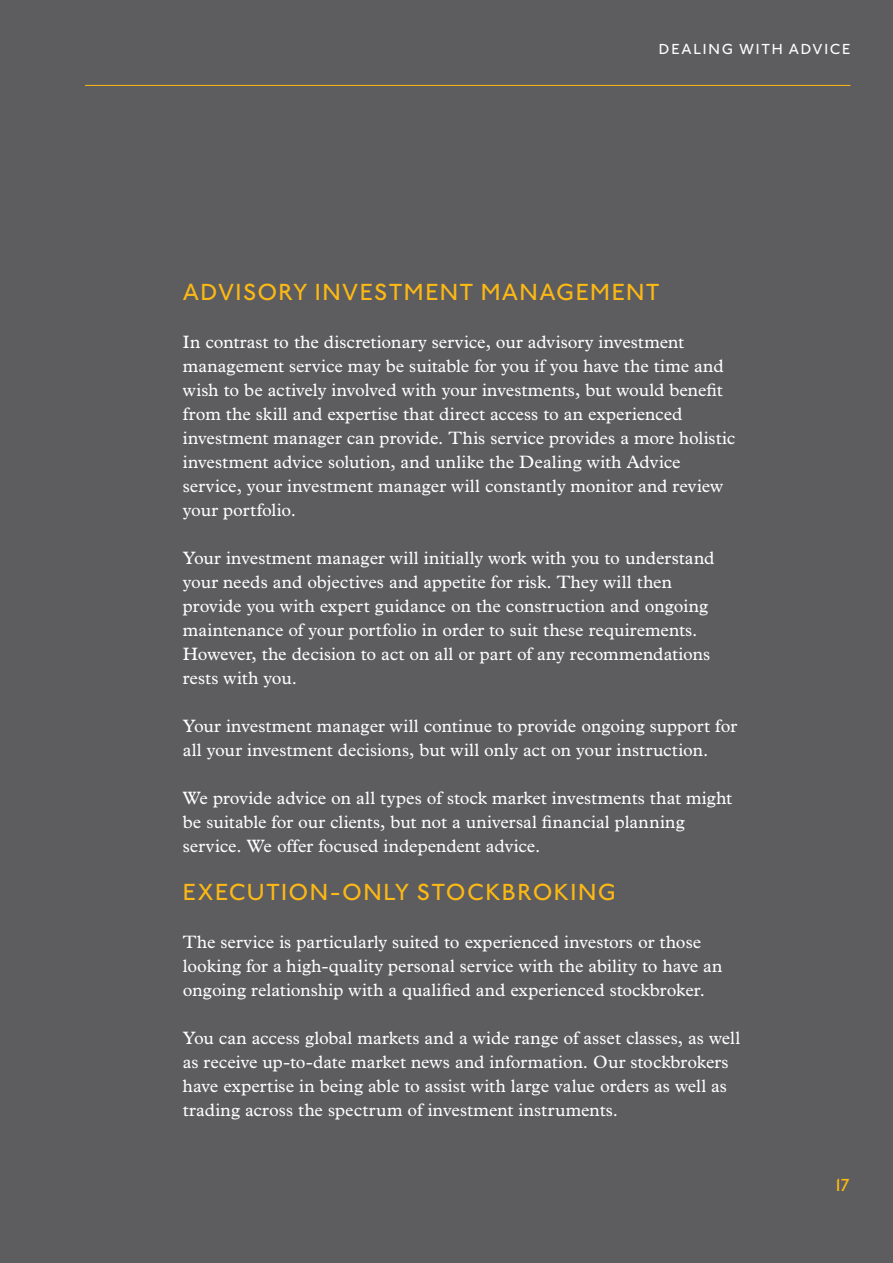
<style>
.page{position:relative;width:893px;height:1263px;background:#5d5d60}
.page>*{position:absolute;margin:0;border:0;box-sizing:border-box;transform-origin:0 0}
.t1{font:500 24px "Johnston ITC";letter-spacing:.06em;color:#fcb814}
.t2{font:18px/24px "Plantin";color:#fff}
.t3{font:500 18px "Johnston ITC";color:#fcb814}
.t4{font:500 15px "Johnston ITC";letter-spacing:.12em;color:#fff}
</style>
<div class="page">
<hr style="left:85px;top:85px;width:765px;height:1px;background:#fcb814">
<p class="t4" style="left:659px;top:40px;width:193px">DEALING WITH ADVICE</p>
<p class="t1" style="left:183px;top:278px;width:478px">ADVISORY INVESTMENT MANAGEMENT</p>
<p class="t2" style="left:183px;top:330px;width:554px">In contrast to the discretionary service, our advisory investment management service may be suitable for you if you have the time and wish to be actively involved with your investments, but would benefit from the skill and expertise that direct access to an experienced investment manager can provide. This service provides a more holistic investment advice solution, and unlike the Dealing with Advice service, your investment manager will constantly monitor and review your portfolio.</p>
<p class="t2" style="left:183px;top:546px;width:533px">Your investment manager will initially work with you to understand your needs and objectives and appetite for risk. They will then provide you with expert guidance on the construction and ongoing maintenance of your portfolio in order to suit these requirements.<br>However, the decision to act on all or part of any recommendations rests with you.</p>
<p class="t2" style="left:183px;top:714px;width:556px">Your investment manager will continue to provide ongoing support for all your investment decisions, but will only act on your instruction.</p>
<p class="t2" style="left:183px;top:786px;width:551px">We provide advice on all types of stock market investments that might be suitable for our clients, but not a universal financial planning service. We offer focused independent advice.</p>
<p class="t1" style="left:183px;top:878px;width:435px">EXECUTION-ONLY STOCKBROKING</p>
<p class="t2" style="left:183px;top:930px;width:541px">The service is particularly suited to experienced investors or those looking for a high-quality personal service with the ability to have an ongoing relationship with a qualified and experienced stockbroker.</p>
<p class="t2" style="left:183px;top:1026px;width:559px">You can access global markets and a wide range of asset classes, as well as receive up-to-date market news and information. Our stockbrokers have expertise in being able to assist with large value orders as well as trading across the spectrum of investment instruments.</p>
<p class="t3" style="left:833px;top:1175px;width:19px">17</p>
</div>
